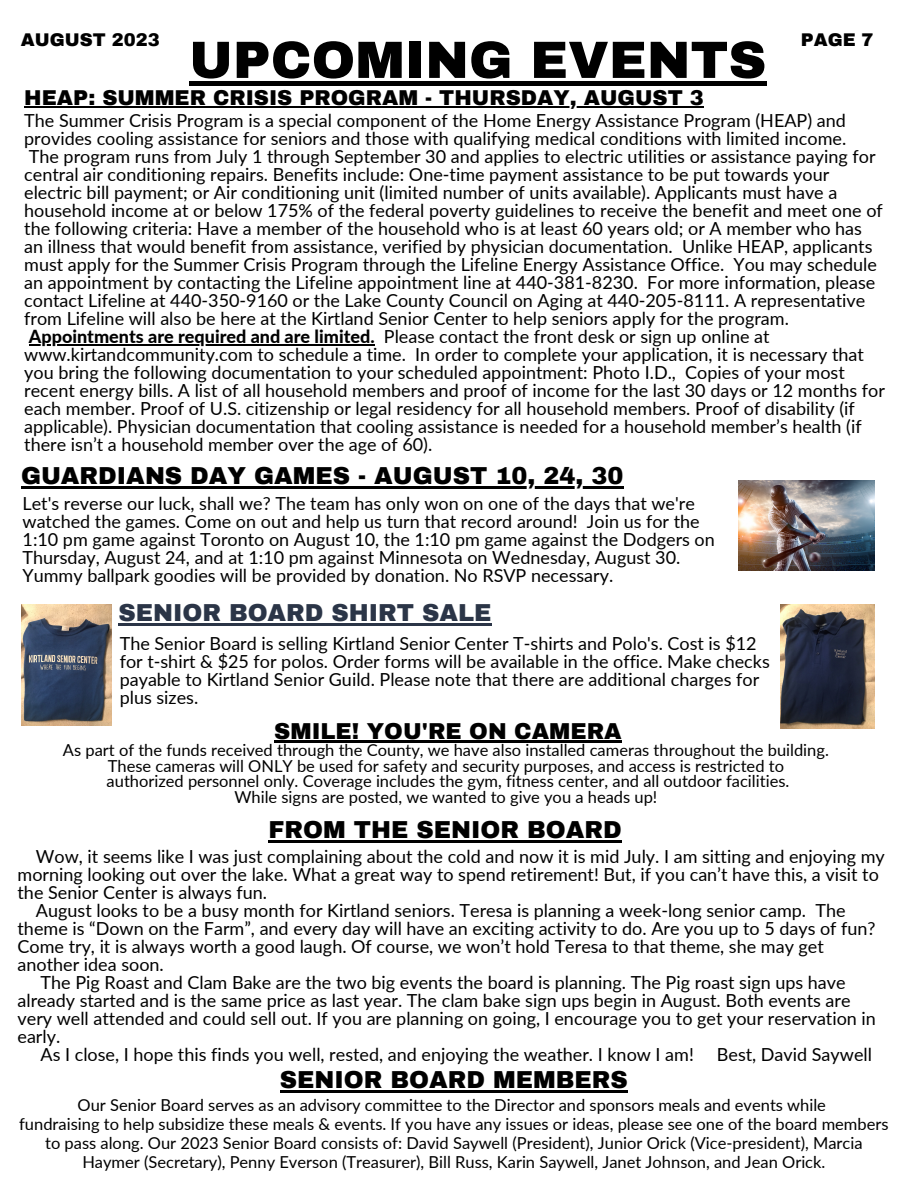
<style>
.page{position:relative;width:918px;height:1188px;background:#fff}
.page>*{position:absolute;margin:0;border:0;box-sizing:border-box;transform-origin:0 0}
.t1{font:900 52.5px "Archivo";color:#000}
.t2{font:900 24px "Archivo";color:#000}
.t3{font:900 24px "Archivo";color:#2b3547}
.t4{font:900 22.5px "Archivo";color:#000}
.t5{font:900 21px "Archivo";color:#000}
.t6{font:18px/18px "Lato";color:#000}
.t7{font:900 18px "Archivo";color:#000}
.t8{font:16.5px/19.2px "Lato";color:#000;text-align:center}
.s1{font-weight:800}
</style>
<div class="page">
<div style="left:189px;top:81px;width:577px;height:5px;background:#000"></div>
<img style="left:738px;top:481px;width:137px;height:90px">
<hr style="left:21px;top:487px;width:602px;height:2px;background:#000">
<hr style="left:269px;top:841px;width:353px;height:2px;background:#000">
<hr style="left:280px;top:1090px;width:348px;height:3px;background:#000">
<hr style="left:24px;top:106px;width:680px;height:1px;background:#000">
<hr style="left:29px;top:345px;width:346px;height:1px;background:#000">
<hr style="left:274px;top:740px;width:348px;height:2px;background:#000">
<img style="left:21px;top:605px;width:90px;height:120px">
<img style="left:781px;top:605px;width:93px;height:124px">
<hr style="left:118px;top:624px;width:374px;height:2px;background:#2b3547">
<p class="t7" style="left:21px;top:30px;width:140px">AUGUST 2023</p>
<p class="t7" style="left:801px;top:30px;width:74px">PAGE 7</p>
<p class="t1" style="left:189px;top:32px;width:579px">UPCOMING EVENTS</p>
<p class="t5" style="left:24px;top:87px;width:681px">HEAP: SUMMER CRISIS PROGRAM - THURSDAY, AUGUST 3</p>
<p class="t6" style="left:24px;top:111px;width:862px">The Summer Crisis Program is a special component of the Home Energy Assistance Program (HEAP) and provides cooling assistance for seniors and those with qualifying medical conditions with limited income.<br>The program runs from July 1 through September 30 and applies to electric utilities or assistance paying for central air conditioning repairs. Benefits include: One-time payment assistance to be put towards your electric bill payment; or Air conditioning unit (limited number of units available). Applicants must have a household income at or below 175% of the federal poverty guidelines to receive the benefit and meet one of the following criteria: Have a member of the household who is at least 60 years old; or A member who has an illness that would benefit from assistance, verified by physician documentation. Unlike HEAP, applicants must apply for the Summer Crisis Program through the Lifeline Energy Assistance Office. You may schedule an appointment by contacting the Lifeline appointment line at 440-381-8230. For more information, please contact Lifeline at 440-350-9160 or the Lake County Council on Aging at 440-205-8111. A representative from Lifeline will also be here at the Kirtland Senior Center to help seniors apply for the program.<br><span class="s1">Appointments are required and are limited.</span> Please contact the front desk or sign up online at www.kirtandcommunity.com to schedule a time. In order to complete your application, it is necessary that you bring the following documentation to your scheduled appointment: Photo I.D., Copies of your most recent energy bills. A list of all household members and proof of income for the last 30 days or 12 months for each member. Proof of U.S. citizenship or legal residency for all household members. Proof of disability (if applicable). Physician documentation that cooling assistance is needed for a household member’s health (if there isn’t a household member over the age of 60).</p>
<p class="t2" style="left:21px;top:463px;width:604px">GUARDIANS DAY GAMES - AUGUST 10, 24, 30</p>
<p class="t6" style="left:23px;top:494px;width:694px">Let's reverse our luck, shall we? The team has only won on one of the days that we're watched the games. Come on out and help us turn that record around! Join us for the 1:10 pm game against Toronto on August 10, the 1:10 pm game against the Dodgers on Thursday, August 24, and at 1:10 pm against Minnesota on Wednesday, August 30.<br>Yummy ballpark goodies will be provided by donation. No RSVP necessary.</p>
<p class="t3" style="left:118px;top:600px;width:375px">SENIOR BOARD SHIRT SALE</p>
<p class="t6" style="left:120px;top:634px;width:638px">The Senior Board is selling Kirtland Senior Center T-shirts and Polo's. Cost is $12</p>
<p class="t6" style="left:120px;top:652px;width:652px">for t-shirt &amp; $25 for polos. Order forms will be available in the office. Make checks payable to Kirtland Senior Guild. Please note that there are additional charges for plus sizes.</p>
<p class="t4" style="left:274px;top:719px;width:349px">SMILE! YOU'RE ON CAMERA</p>
<p class="t8" style="left:63px;top:740px;width:767px">As part of the funds received through the County, we have also installed cameras throughout the building.</p>
<p class="t8" style="left:108px;top:756px;width:678px">These cameras will ONLY be used for safety and security purposes, and access is restricted to</p>
<p class="t8" style="left:107px;top:771px;width:684px">authorized personnel only. Coverage includes the gym, fitness center, and all outdoor facilities.</p>
<p class="t8" style="left:234px;top:787px;width:424px">While signs are posted, we wanted to give you a heads up!</p>
<p class="t2" style="left:269px;top:817px;width:355px">FROM THE SENIOR BOARD</p>
<p class="t6" style="left:18px;top:847px;width:869px;text-indent:18px">Wow, it seems like I was just complaining about the cold and now it is mid July. I am sitting and enjoying my morning looking out over the lake. What a great way to spend retirement! But, if you can’t have this, a visit to the Senior Center is always fun.</p>
<p class="t6" style="left:18px;top:901px;width:860px;text-indent:18px">August looks to be a busy month for Kirtland seniors. Teresa is planning a week-long senior camp. The theme is “Down on the Farm”, and every day will have an exciting activity to do. Are you up to 5 days of fun?<br>Come try, it is always worth a good laugh. Of course, we won’t hold Teresa to that theme, she may get another idea soon.</p>
<p class="t6" style="left:18px;top:973px;width:860px;text-indent:23px">The Pig Roast and Clam Bake are the two big events the board is planning. The Pig roast sign ups have already started and is the same price as last year. The clam bake sign ups begin in August. Both events are very well attended and could sell out. If you are planning on going, I encourage you to get your reservation in early.</p>
<p class="t6" style="left:41px;top:1045px;width:655px">As I close, I hope this finds you well, rested, and enjoying the weather. I know I am!</p>
<p class="t6" style="left:717px;top:1045px;width:157px">Best, David Saywell</p>
<p class="t2" style="left:280px;top:1067px;width:349px">SENIOR BOARD MEMBERS</p>
<p class="t8" style="left:78px;top:1095px;width:750px">Our Senior Board serves as an advisory committee to the Director and sponsors meals and events while</p>
<p class="t8" style="left:19px;top:1114px;width:871px">fundraising to help subsidize these meals &amp; events. If you have any issues or ideas, please see one of the board members to pass along. Our 2023 Senior Board consists of: David Saywell (President), Junior Orick (Vice-president), Marcia<br>Haymer (Secretary), Penny Everson (Treasurer), Bill Russ, Karin Saywell, Janet Johnson, and Jean Orick.</p>
</div>
